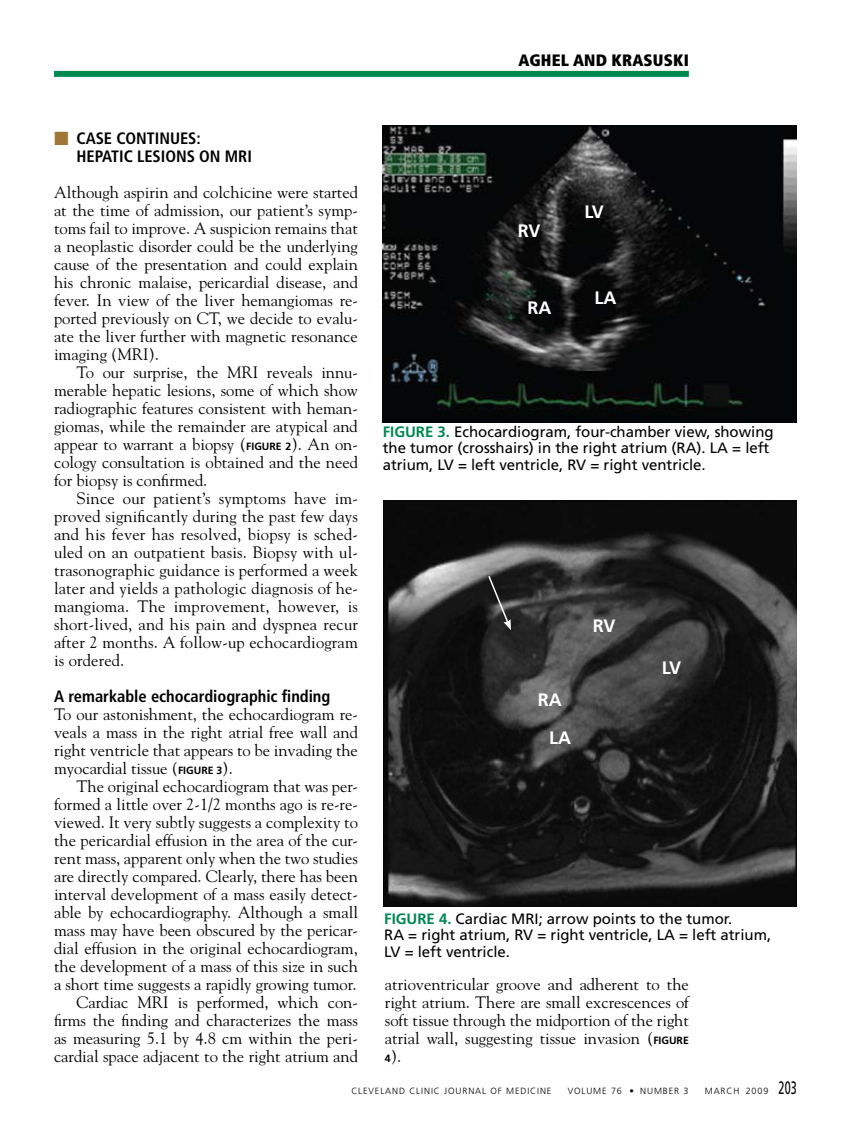
<style>
.page{position:relative;width:851px;height:1134px;background:#fff}
.page>*{position:absolute;margin:0;border:0;box-sizing:border-box;transform-origin:0 0}
.t1{font:700 18px "Frutiger LT Std";color:#fff}
.t2{font:16.5px/18px "Goudy Std";color:#000;text-align:justify}
.t3{font:700 condensed 16.5px/18px "Frutiger LT Std";color:#000}
.t4{font:900 condensed 16.5px "Frutiger LT Std";color:#000}
.t5{font:15px/16.5px "Frutiger LT Std";color:#000}
.t6{font:700 15px "Frutiger LT Std";color:#008852}
.t7{font:300 9px "Frutiger LT Std";letter-spacing:.1em;color:#000}
.s1{font-family:"Universal Std Newswith Comm Pi";font-weight:400;font-stretch:normal;color:#a17739}
.s2{font-family:"Frutiger LT Std";font-weight:700;font-size:10.5px}
.s3{font-weight:700;color:#008852}
.s4{font-weight:400;font-size:18px}
</style>
<div class="page">
<div style="left:54px;top:71px;width:634px;height:6px;background:#008852"></div>
<img style="left:383px;top:500px;width:413px;height:407px">
<svg style="left:487px;top:574px;width:24px;height:56px"></svg>
<img style="left:382px;top:126px;width:414px;height:297px">
<p class="t4" style="left:518px;top:51px;width:67px">AGHEL AND</p>
<p class="t4" style="left:611px;top:51px;width:21px">KRASUSKI</p>
<p class="t3" style="left:76px;top:129px;width:158px;text-indent:-23px"><span class="s1">■</span> CASE CONTINUES:<br>HEPATIC LESIONS ON MRI</p>
<p class="t2" style="left:54px;top:183px;width:305px">Although aspirin and colchicine were started at the time of admission, our patient’s symp&shy;toms fail to improve. A suspicion remains that a neoplastic disorder could be the underlying cause of the presentation and could explain his chronic malaise, pericardial disease, and fever. In view of the liver hemangiomas re&shy;ported previously on CT, we decide to evalu&shy;ate the liver further with magnetic resonance imaging (MRI).</p>
<p class="t2" style="left:54px;top:363px;width:305px;text-indent:23px">To our surprise, the MRI reveals innu&shy;merable hepatic lesions, some of which show radiographic features consistent with heman&shy;giomas, while the remainder are atypical and appear to warrant a biopsy (<span class="s2">FIGURE 2</span>). An on&shy;cology consultation is obtained and the need for biopsy is confirmed.</p>
<p class="t2" style="left:54px;top:489px;width:305px;text-indent:23px">Since our patient’s symptoms have im&shy;proved significantly during the past few days and his fever has resolved, biopsy is sched&shy;uled on an outpatient basis. Biopsy with ul&shy;trasonographic guidance is performed a week later and yields a pathologic diagnosis of he&shy;mangioma. The improvement, however, is short-lived, and his pain and dyspnea recur after 2 months. A follow-up echocardiogram is ordered.</p>
<p class="t3" style="left:54px;top:687px;width:278px">A REMARKABLE ECHOCARDIOGRAPHIC FINDING</p>
<p class="t2" style="left:54px;top:705px;width:305px">To our astonishment, the echocardiogram re&shy;veals a mass in the right atrial free wall and right ventricle that appears to be invading the myocardial tissue (<span class="s2">FIGURE 3</span>).</p>
<p class="t2" style="left:54px;top:777px;width:305px;text-align:right">The original echocardiogram that was per&shy;formed a little over 2-1/2 months ago is re-re&shy;viewed. It very subtly suggests a complexity to the pericardial effusion in the area of the cur&shy;rent mass, apparent only when the two studies are directly compared. Clearly, there has been interval development of a mass easily detect&shy;able by echocardiography. Although a small mass may have been obscured by the pericar&shy;dial effusion in the original echocardiogram, the development of a mass of this size in such a short time suggests a rapidly growing tumor.<br>Cardiac MRI is performed, which con&shy;firms the finding and characterizes the mass as measuring 5.1 by 4.8 cm within the peri&shy;cardial space adjacent to the right atrium and</p>
<p class="t1" style="left:517px;top:220px;width:24px">RV</p>
<p class="t1" style="left:527px;top:297px;width:13px">RA</p>
<p class="t1" style="left:584px;top:201px;width:21px">LV</p>
<p class="t1" style="left:594px;top:287px;width:12px">LA</p>
<p class="t5" style="left:383px;top:423px;width:392px;text-indent:55px"><span class="s3">3.</span> Echocardiogram, four-chamber view, showing the tumor (crosshairs) in the right atrium (RA). LA = left atrium, LV = left ventricle, RV = right ventricle.</p>
<p class="t6" style="left:383px;top:422px;width:17px">FIGURE</p>
<p class="t1" style="left:593px;top:616px;width:24px">RV</p>
<p class="t1" style="left:537px;top:689px;width:13px">RA</p>
<p class="t1" style="left:549px;top:727px;width:12px">LA</p>
<p class="t1" style="left:662px;top:658px;width:21px">LV</p>
<p class="t5" style="left:384px;top:910px;width:388px;text-indent:55px"><span class="s3">4.</span> Cardiac MRI; arrow points to the tumor.<br>RA = right atrium, RV = right ventricle, LA = left atrium,<br>LV = left ventricle.</p>
<p class="t6" style="left:384px;top:910px;width:17px">FIGURE</p>
<p class="t2" style="left:385px;top:975px;width:305px">atrioventricular groove and adherent to the right atrium. There are small excrescences of soft tissue through the midportion of the right atrial wall, suggesting tissue invasion (<span class="s2">FIGURE 4</span>).</p>
<p class="t7" style="left:351px;top:1085px;width:202px">CLEVELAND CLINIC JOURNAL OF MEDICINE</p>
<p class="t7" style="left:567px;top:1085px;width:122px">VOLUME 76 • NUMBER 3</p>
<p class="t7" style="left:704px;top:1085px;width:94px">MARCH 2009 <span class="s4">203</span></p>
</div>
